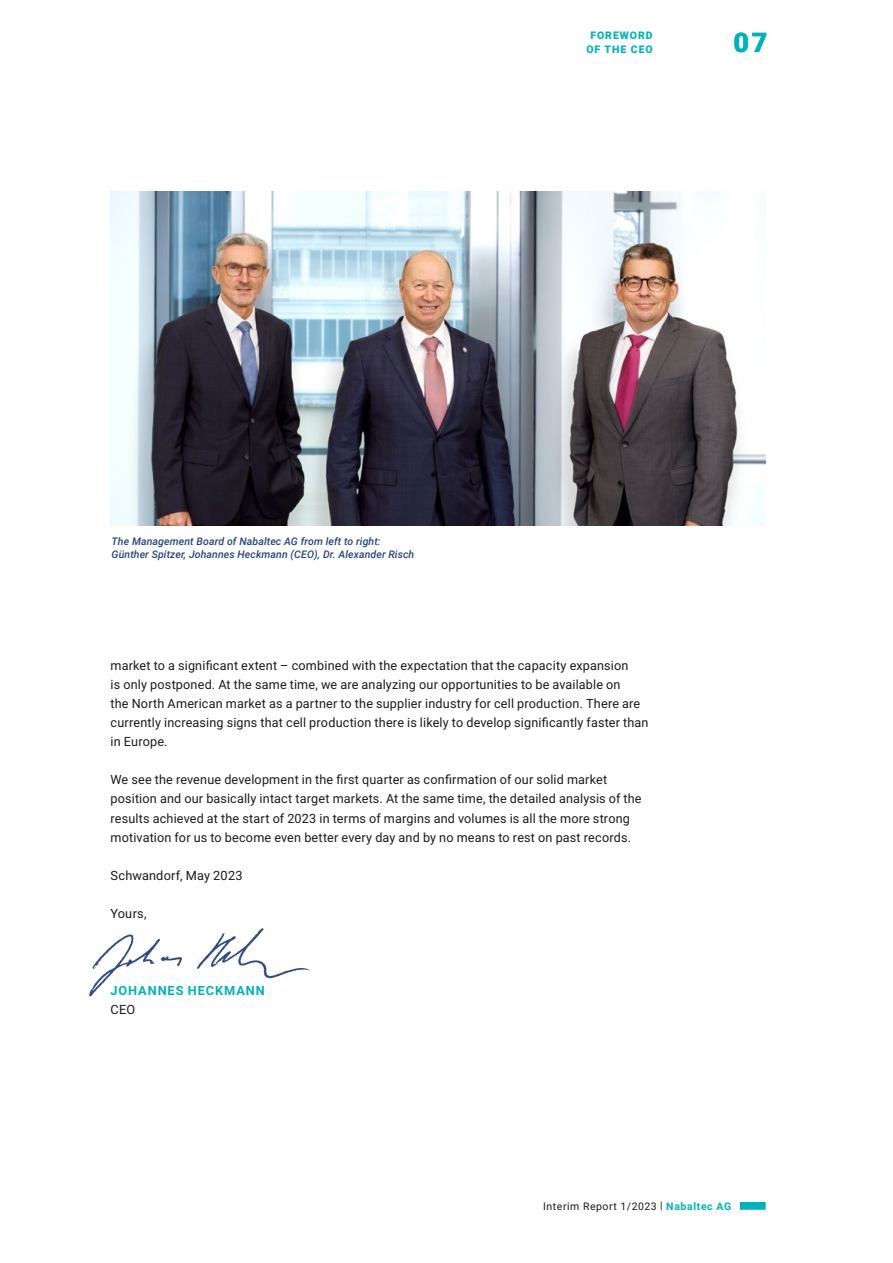
<style>
.page{position:relative;width:893px;height:1263px;background:#fff}
.page>*{position:absolute;margin:0;border:0;box-sizing:border-box;transform-origin:0 0}
.t1{font:900 27px "Roboto";color:#00b2bb}
.t2{font:12.75px/19.2px "Roboto";letter-spacing:.015em;color:#1a1a18}
.t3{font:700 12.75px "Roboto";letter-spacing:.075em;color:#00b2bb}
.t4{font:italic 500 10.5px/13.5px "Roboto";letter-spacing:.01em;color:#244479}
.t5{font:10.5px "Roboto";letter-spacing:.05em;color:#1a1a18}
.t6{font:900 10.5px/13.5px "Roboto";letter-spacing:.09em;color:#00b2bb;text-align:center}
.s1{font-weight:700;color:#00b2bb}
</style>
<div class="page">
<div style="left:740px;top:1202px;width:25px;height:7px;background:#00b2bb"></div>
<img style="left:89px;top:928px;width:221px;height:69px">
<img style="left:111px;top:191px;width:654px;height:335px">
<p class="t6" style="left:586px;top:28px;width:68px">FOREWORD<br>OF THE CEO</p>
<h1 class="t1" style="left:734px;top:24px;width:35px">07</h1>
<p class="t4" style="left:112px;top:534px;width:304px">The Management Board of Nabaltec AG from left to right:<br>Günther Spitzer, Johannes Heckmann (CEO), Dr. Alexander Risch</p>
<p class="t2" style="left:111px;top:655px;width:539px">market to a significant extent – combined with the expectation that the capacity expansion<br>is only postponed. At the same time, we are analyzing our opportunities to be available on<br>the North American market as a partner to the supplier industry for cell production. There are currently increasing signs that cell production there is likely to develop significantly faster than in Europe.</p>
<p class="t2" style="left:111px;top:770px;width:533px">We see the revenue development in the first quarter as confirmation of our solid market position and our basically intact target markets. At the same time, the detailed analysis of the results achieved at the start of 2023 in terms of margins and volumes is all the more strong motivation for us to become even better every day and by no means to rest on past records.</p>
<p class="t2" style="left:111px;top:865px;width:134px">Schwandorf, May 2023</p>
<p class="t2" style="left:111px;top:903px;width:38px">Yours,</p>
<p class="t3" style="left:111px;top:981px;width:156px">JOHANNES HECKMANN</p>
<p class="t2" style="left:111px;top:999px;width:26px">CEO</p>
<p class="t5" style="left:543px;top:1198px;width:190px">Interim Report 1/2023 | <span class="s1">Nabaltec AG</span></p>
</div>
